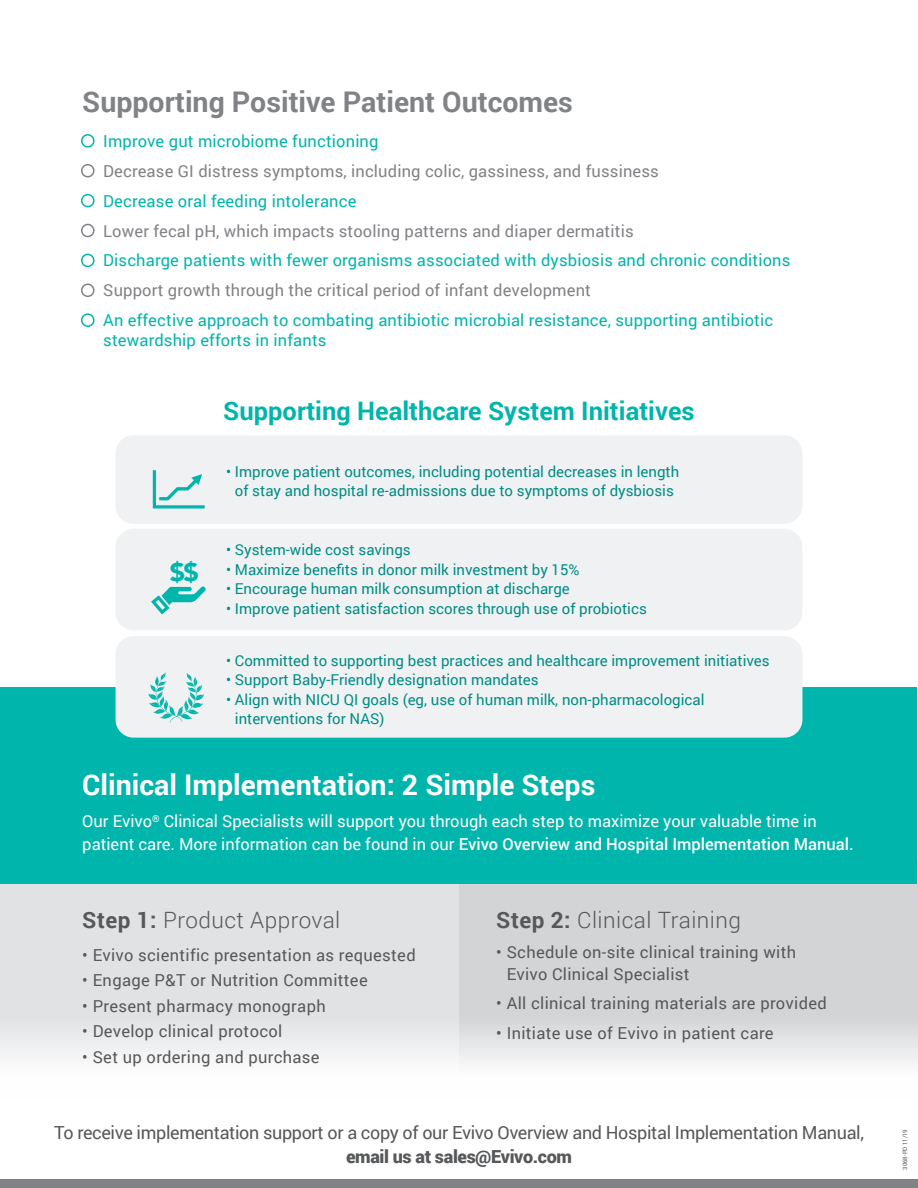
<style>
.page{position:relative;width:918px;height:1188px;background:#fff}
.page>*{position:absolute;margin:0;border:0;box-sizing:border-box;transform-origin:0 0}
.t1{font:700 28.5px "Roboto";color:#fff}
.t2{font:700 28.5px "Roboto";color:#808285}
.t3{font:900 27.3px "Avenir";color:#fff}
.t4{font:700 25.5px "Roboto";color:#00b5ac}
.t5{font:900 25.5px "Avenir";color:#fff}
.t6{font:900 25.5px "Avenir";color:#00b5ac}
.Paragraph_Style_2{font:300 22.5px "Roboto";letter-spacing:.02em;color:#57585a}
.t7{font:18px/24px "Roboto";letter-spacing:-.02em;color:#57585a;text-align:center}
.Paragraph_Style_2-2{font:16.5px/22.5px "Roboto";letter-spacing:.02em;color:#57585a}
.Paragraph_Style_1{font:16.5px/19.5px "Roboto";letter-spacing:.01em;color:#00b5ac}
.Paragraph_Style_1-2{font:16.5px "Roboto";letter-spacing:.01em;color:#808285}
.bullets_1{font:16.5px/22.5px "Roboto";color:#fff}
.t8{font:15px/19.5px "Roboto";color:#008d86;text-align:center}
.t9{font:6px "Roboto";color:#57585a}
.s1{font-weight:500}
.s2{font-weight:700}
.s3{font-weight:900}
</style>
<div class="page">
<div style="left:81px;top:134px;width:14px;height:14px;border:2px solid #00b5ac;border-radius:50%"></div>
<div style="left:81px;top:164px;width:14px;height:13px;border:2px solid #808285;border-radius:50%"></div>
<div style="left:81px;top:194px;width:14px;height:13px;border:2px solid #00b5ac;border-radius:50%"></div>
<div style="left:81px;top:224px;width:14px;height:13px;border:2px solid #808285;border-radius:50%"></div>
<div style="left:81px;top:254px;width:14px;height:13px;border:2px solid #00b5ac;border-radius:50%"></div>
<div style="left:81px;top:284px;width:14px;height:13px;border:2px solid #808285;border-radius:50%"></div>
<div style="left:81px;top:313px;width:14px;height:14px;border:2px solid #00b5ac;border-radius:50%"></div>
<svg style="left:0;top:862px;width:459px;height:195px;background:#e1e3e5"></svg>
<svg style="left:459px;top:862px;width:459px;height:202px;background:#d6d8d9"></svg>
<div style="left:0;top:1179px;width:918px;height:9px;background:#808285"></div>
<div style="left:1px;top:687px;width:916px;height:196px;background:#00b5ac"></div>
<div style="left:116px;top:435px;width:686px;height:89px;background:#f0f1f2;border-radius:18px"></div>
<div style="left:116px;top:636px;width:686px;height:102px;background:#f0f1f2;border-radius:18px"></div>
<div style="left:116px;top:529px;width:686px;height:101px;background:#f0f1f2;border-radius:18px"></div>
<svg style="left:153px;top:470px;width:52px;height:38px"></svg>
<svg style="left:151px;top:586px;width:55px;height:28px"></svg>
<svg style="left:148px;top:672px;width:56px;height:51px"></svg>
<p class="t2" style="left:82px;top:82px;width:492px">Supporting Positive Patient Outcomes</p>
<p class="Paragraph_Style_1" style="left:103px;top:131px;width:277px">Improve gut microbiome functioning</p>
<p class="Paragraph_Style_1-2" style="left:103px;top:159px;width:557px">Decrease GI distress symptoms, including colic, gassiness, and fussiness</p>
<p class="Paragraph_Style_1" style="left:103px;top:190px;width:255px">Decrease oral feeding intolerance</p>
<p class="Paragraph_Style_1-2" style="left:103px;top:219px;width:532px">Lower fecal pH, which impacts stooling patterns and diaper dermatitis</p>
<p class="Paragraph_Style_1" style="left:103px;top:250px;width:689px">Discharge patients with fewer organisms associated with dysbiosis and chronic conditions</p>
<p class="Paragraph_Style_1-2" style="left:103px;top:279px;width:489px">Support growth through the critical period of infant development</p>
<p class="Paragraph_Style_1" style="left:103px;top:310px;width:672px">An effective approach to combating antibiotic microbial resistance, supporting antibiotic stewardship efforts in infants</p>
<p class="t4" style="left:223px;top:393px;width:473px">Supporting Healthcare System Initiatives</p>
<p class="t8" style="left:226px;top:461px;width:455px">• Improve patient outcomes, including potential decreases in length of stay and hospital re-admissions due to symptoms of dysbiosis</p>
<p class="t5" style="left:308px;top:528px;width:30px">$$</p>
<p class="t8" style="left:226px;top:540px;width:186px">• System-wide cost savings</p>
<p class="t8" style="left:226px;top:559px;width:355px">• Maximize benefits in donor milk investment by 15%</p>
<p class="t8" style="left:226px;top:579px;width:345px">• Encourage human milk consumption at discharge</p>
<p class="t8" style="left:226px;top:598px;width:422px">• Improve patient satisfaction scores through use of probiotics</p>
<p class="t8" style="left:226px;top:650px;width:545px">• Committed to supporting best practices and healthcare improvement initiatives</p>
<p class="t8" style="left:226px;top:669px;width:314px">• Support Baby-Friendly designation mandates</p>
<p class="t8" style="left:235px;top:689px;width:471px;text-align:left;text-indent:-9px">• Align with NICU QI goals (eg, use of human milk, non-pharmacological interventions for NAS)</p>
<p class="t6" style="left:170px;top:550px;width:30px">$$</p>
<p class="t5" style="left:308px;top:550px;width:30px">$$</p>
<p class="t3" style="left:314px;top:577px;width:32px">$$</p>
<p class="t1" style="left:82px;top:764px;width:515px">Clinical Implementation: 2 Simple Steps</p>
<p class="bullets_1" style="left:82px;top:810px;width:773px">Our Evivo<sup>®</sup> Clinical Specialists will support you through each step to maximize your valuable time in patient care. More information can be found in our <span class="s1">Evivo Overview and Hospital Implementation Manual.</span></p>
<p class="Paragraph_Style_2" style="left:82px;top:905px;width:260px"><span class="s2">Step 1:</span> Product Approval</p>
<p class="Paragraph_Style_2-2" style="left:82px;top:943px;width:335px">• Evivo scientific presentation as requested</p>
<p class="Paragraph_Style_2-2" style="left:82px;top:968px;width:287px">• Engage P&amp;T or Nutrition Committee</p>
<p class="Paragraph_Style_2-2" style="left:82px;top:994px;width:245px">• Present pharmacy monograph</p>
<p class="Paragraph_Style_2-2" style="left:82px;top:1019px;width:202px">• Develop clinical protocol</p>
<p class="Paragraph_Style_2-2" style="left:82px;top:1045px;width:239px">• Set up ordering and purchase</p>
<p class="Paragraph_Style_2" style="left:496px;top:905px;width:246px"><span class="s2">Step 2:</span> Clinical Training</p>
<p class="Paragraph_Style_2-2" style="left:507px;top:940px;width:291px;text-indent:-10px">• Schedule on-site clinical training with<br>Evivo Clinical Specialist</p>
<p class="Paragraph_Style_2-2" style="left:496px;top:992px;width:332px">• All clinical training materials are provided</p>
<p class="Paragraph_Style_2-2" style="left:496px;top:1021px;width:279px">• Initiate use of Evivo in patient care</p>
<p class="t7" style="left:54px;top:1120px;width:811px">To receive implementation support or a copy of our Evivo Overview and Hospital Implementation Manual, <span class="s3">email us at sales@Evivo.com</span></p>
<p class="t9" style="left:901px;top:1170px;width:42px;rotate:-90deg">3068-PD 11/19</p>
</div>
